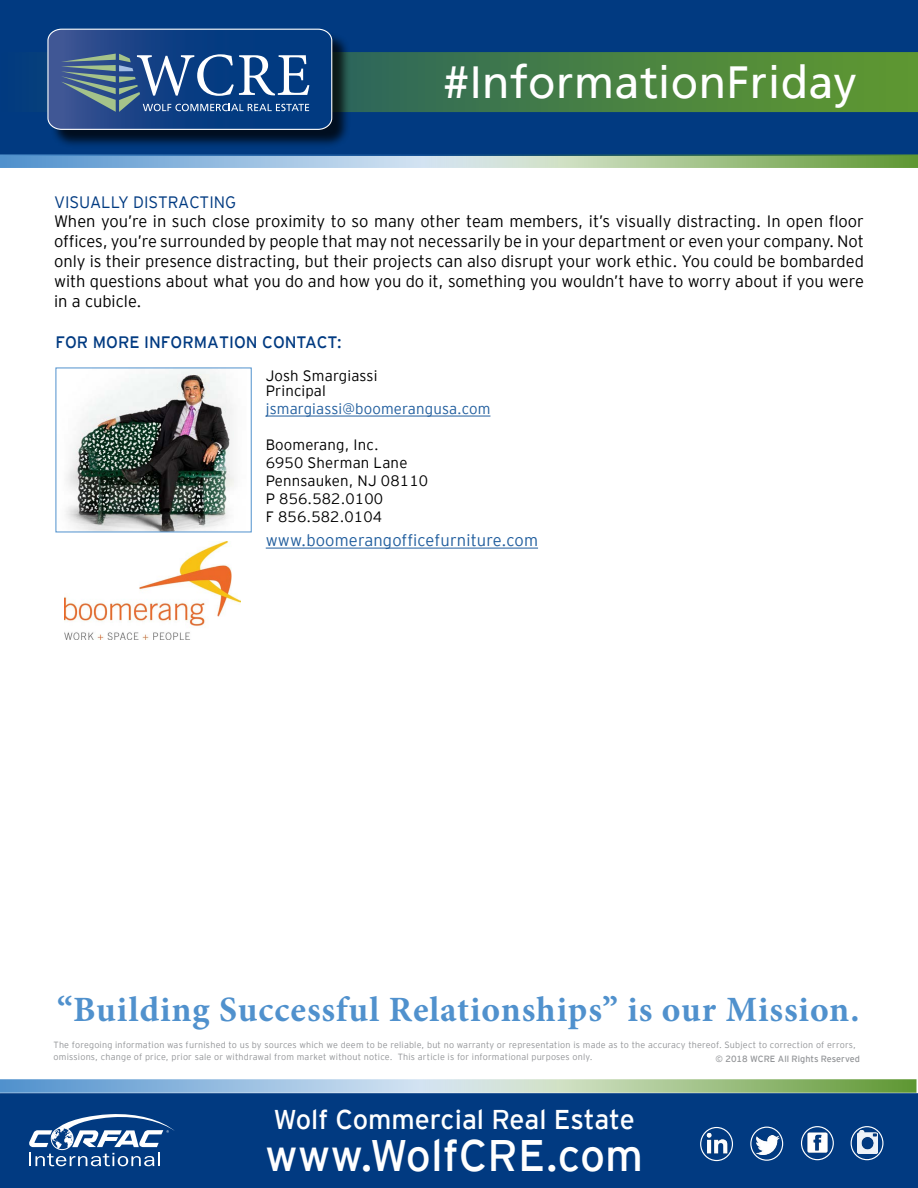
<style>
.page{position:relative;width:918px;height:1188px;background:#fff}
.page>*{position:absolute;margin:0;border:0;box-sizing:border-box;transform-origin:0 0}
.t1{font:45px "Frutiger Linotype";letter-spacing:.01em;color:#fff}
.t2{font:44.1px "EY Interstate";color:#fff}
.t3{font:700 35.55px "Minion Pro";letter-spacing:.025em;color:#5091cd}
.t4{font:27.15px "EY Interstate";color:#fff}
.t5{font:300 16.5px/19.8px "EY Interstate";color:#000;text-align:justify}
.t6{font:300 16.5px "EY Interstate";letter-spacing:.01em;color:#215e9e}
.t7{font:16.5px "EY Interstate";color:#013a81}
.t8{font:300 16.5px "EY Interstate";color:#013a81}
.t9{font:300 15px/18px "EY Interstate";letter-spacing:.01em;color:#000}
.t10{font:300 15px "EY Interstate";letter-spacing:.01em;color:#215e9e}
.t11{font:300 9px/12px "EY Interstate";letter-spacing:.02em;color:#939598}
.t12{font:9px "EY Interstate";color:#939598}
</style>
<div class="page">
<div style="left:0;top:0;width:918px;height:156px;background:#013a81"></div>
<div style="left:0;top:1093px;width:918px;height:95px;background:#013a81;border:2px solid #013a81"></div>
<svg style="left:351px;top:52px;width:567px;height:60px;background:#488143"></svg>
<div style="left:50px;top:31px;width:301px;height:117px;background:#000;opacity:.75"></div>
<svg style="left:47px;top:29px;width:285px;height:101px"></svg>
<svg style="left:558px;top:154px;width:360px;height:14px;background:#88b077"></svg>
<svg style="left:0;top:154px;width:558px;height:14px;background:#8fb5d5"></svg>
<svg style="left:29px;top:1114px;width:146px;height:52px"></svg>
<img style="left:705px;top:1131px;width:25px;height:25px">
<div style="left:700px;top:1127px;width:33px;height:34px;border:1px solid #fff;border-radius:50%"></div>
<img style="left:756px;top:1135px;width:24px;height:20px">
<div style="left:750px;top:1127px;width:33px;height:34px;border:1px solid #fff;border-radius:50%"></div>
<img style="left:806px;top:1132px;width:22px;height:21px">
<div style="left:801px;top:1126px;width:33px;height:34px;border:1px solid #fff;border-radius:50%"></div>
<div style="left:851px;top:1126px;width:32px;height:34px;border:1px solid #fff;border-radius:50%"></div>
<img style="left:857px;top:1131px;width:21px;height:22px">
<svg style="left:557px;top:1079px;width:359px;height:14px;background:#9bbe80"></svg>
<svg style="left:0;top:1079px;width:557px;height:14px;background:#a4c5e0"></svg>
<img style="left:66px;top:370px;width:168px;height:160px">
<img style="left:64px;top:542px;width:177px;height:98px">
<hr style="left:266px;top:416px;width:224px;height:1px;background:#215e9e">
<hr style="left:266px;top:548px;width:272px;height:1px;background:#215e9e">
<h1 class="t1" style="left:444px;top:55px;width:414px">#InformationFriday</h1>
<p class="t8" style="left:54px;top:190px;width:184px">VISUALLY DISTRACTING</p>
<p class="t5" style="left:54px;top:211px;width:812px">When you’re in such close proximity to so many other team members, it’s visually distracting. In open floor offices, you’re surrounded by people that may not necessarily be in your department or even your company. Not only is their presence distracting, but their projects can also disrupt your work ethic. You could be bombarded with questions about what you do and how you do it, something you wouldn’t have to worry about if you were in a cubicle.</p>
<p class="t7" style="left:56px;top:330px;width:288px">FOR MORE INFORMATION CONTACT:</p>
<p class="t9" style="left:266px;top:368px;width:113px;line-height:15px">Josh Smargiassi<br>Principal</p>
<p class="t10" style="left:266px;top:398px;width:226px">jsmargiassi@boomerangusa.com</p>
<p class="t9" style="left:266px;top:435px;width:164px">Boomerang, Inc.<br>6950 Sherman Lane<br>Pennsauken, NJ 08110<br>P 856.582.0100<br>F 856.582.0104</p>
<p class="t6" style="left:266px;top:528px;width:274px">www.boomerangofficefurniture.com</p>
<h3 class="t3" style="left:57px;top:985px;width:804px">“Building Successful Relationships” is our Mission.</h3>
<p class="t11" style="left:54px;top:1038px;width:804px">The foregoing information was furnished to us by sources which we deem to be reliable, but no warranty or representation is made as to the accuracy thereof. Subject to correction of errors, omissions, change of price, prior sale or withdrawal from market without notice. This article is for informational purposes only.</p>
<p class="t12" style="left:716px;top:1053px;width:146px">© 2018 WCRE All Rights Reserved</p>
<h3 class="t4" style="left:274px;top:1101px;width:363px">Wolf Commercial Real Estate</h3>
<h2 class="t2" style="left:265px;top:1124px;width:380px">www.WolfCRE.com</h2>
</div>
